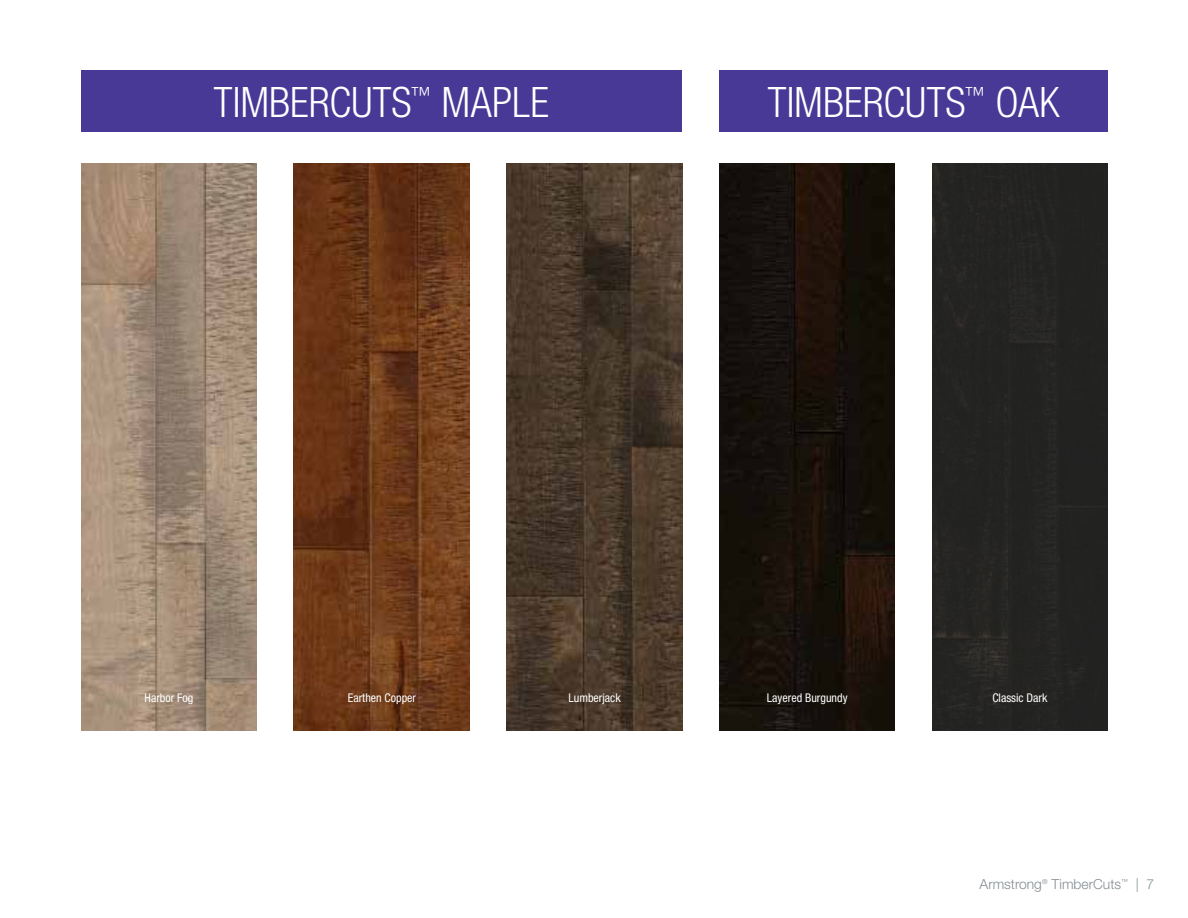
<style>
.page{position:relative;width:1188px;height:918px;background:#fff}
.page>*{position:absolute;margin:0;border:0;box-sizing:border-box;transform-origin:0 0}
.t1{font:300 condensed 42px "Helvetica Neue";color:#fff}
.t2{font:300 13.8px "Helvetica Neue";color:#858e94}
.t3{font:condensed 12px "Helvetica Neue";color:#fff}
</style>
<div class="page">
<div style="left:81px;top:71px;width:601px;height:61px;background:#483996"></div>
<div style="left:719px;top:71px;width:389px;height:61px;background:#483996"></div>
<img style="left:81px;top:163px;width:176px;height:567px">
<img style="left:294px;top:163px;width:175px;height:567px">
<img style="left:507px;top:163px;width:175px;height:567px">
<img style="left:719px;top:163px;width:176px;height:567px">
<div style="left:932px;top:163px;width:176px;height:567px;background:#232321"></div>
<h1 class="t1" style="left:214px;top:78px;width:337px">TIMBERCUTS<sup>™</sup> MAPLE</h1>
<h1 class="t1" style="left:768px;top:78px;width:293px">TIMBERCUTS<sup>™</sup> OAK</h1>
<p class="t3" style="left:145px;top:691px;width:50px">Harbor Fog</p>
<p class="t3" style="left:348px;top:691px;width:70px">Earthen Copper</p>
<p class="t3" style="left:568px;top:691px;width:54px">Lumberjack</p>
<p class="t3" style="left:767px;top:691px;width:82px">Layered Burgundy</p>
<p class="t3" style="left:992px;top:691px;width:57px">Classic Dark</p>
<p class="t2" style="left:980px;top:876px;width:176px">Armstrong<sup>®</sup> TimberCuts<sup>™</sup> | 7</p>
</div>
